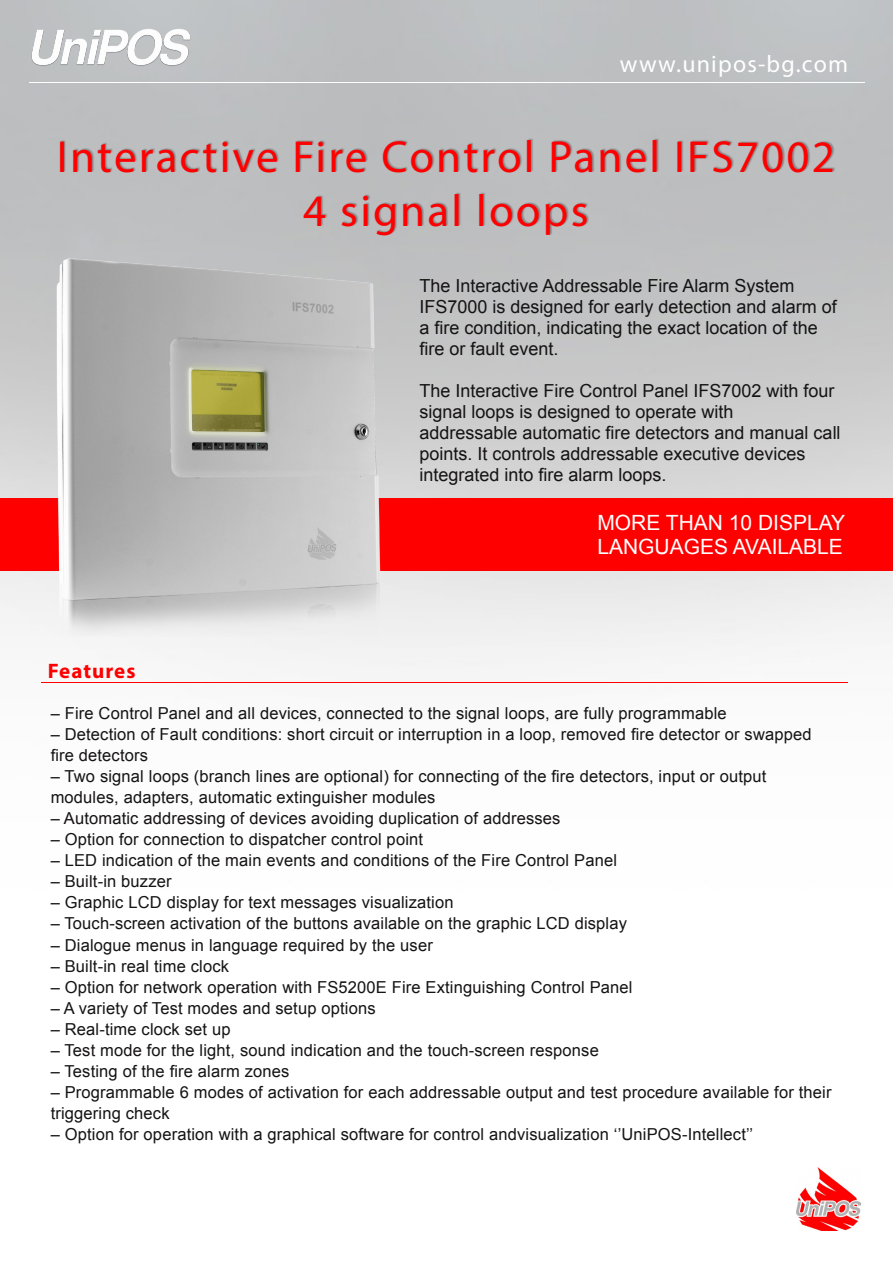
<style>
.page{position:relative;width:893px;height:1263px;background:#fff}
.page>*{position:absolute;margin:0;border:0;box-sizing:border-box;transform-origin:0 0}
.t1{font:45px/54px "Myriad Pro";letter-spacing:.05em;color:#f00;text-align:center}
.t2{font:24px "Myriad Pro";letter-spacing:.05em;color:#fff}
.t3{font:21px/24px "Arial";color:#fff}
.t4{font:700 21px "Myriad Pro";letter-spacing:.05em;color:#f00}
.t5{font:18px/21px "Arial";color:#151314}
.t6{font:16.5px/21px "Arial";letter-spacing:.01em;color:#151314}
</style>
<div class="page">
<img style="left:0;top:0;width:892px;height:1231px">
<img style="left:4px;top:0;width:229px;height:111px">
<hr style="left:30px;top:82px;width:835px;height:1px;background:#fff">
<hr style="left:41px;top:682px;width:807px;height:1px;background:#f00">
<div style="left:60px;top:138px;width:775px;height:98px;background:#231f20;opacity:.35"></div>
<div style="left:0;top:498px;width:893px;height:73px;background:#f00"></div>
<img style="left:0;top:236px;width:464px;height:400px">
<img style="left:796px;top:1167px;width:65px;height:63px">
<h2 class="t2" style="left:620px;top:49px;width:230px">www.unipos-bg.com</h2>
<h1 class="t1" style="left:57px;top:129px;width:780px">Interactive Fire Control Panel IFS7002<br>4 signal loops</h1>
<p class="t5" style="left:419px;top:275px;width:419px">The Interactive Addressable Fire Alarm System IFS7000 is designed for early detection and alarm of a fire condition, indicating the exact location of the fire or fault event.</p>
<p class="t5" style="left:419px;top:380px;width:423px">The Interactive Fire Control Panel IFS7002 with four signal loops is designed to operate with<br>addressable automatic fire detectors and manual call points. It controls addressable executive devices integrated into fire alarm loops.</p>
<p class="t3" style="left:597px;top:511px;width:249px">MORE THAN 10 DISPLAY<br>LANGUAGES AVAILABLE</p>
<p class="t4" style="left:48px;top:657px;width:89px">Features</p>
<p class="t6" style="left:51px;top:703px;width:678px">– Fire Control Panel and all devices, connected to the signal loops, are fully programmable</p>
<p class="t6" style="left:51px;top:724px;width:762px">– Detection of Fault conditions: short circuit or interruption in a loop, removed fire detector or swapped fire detectors</p>
<p class="t6" style="left:51px;top:766px;width:717px">– Two signal loops (branch lines are optional) for connecting of the fire detectors, input or output modules, adapters, automatic extinguisher modules</p>
<p class="t6" style="left:51px;top:808px;width:511px">– Automatic addressing of devices avoiding duplication of addresses</p>
<p class="t6" style="left:51px;top:829px;width:374px">– Option for connection to dispatcher control point</p>
<p class="t6" style="left:51px;top:850px;width:568px">– LED indication of the main events and conditions of the Fire Control Panel</p>
<p class="t6" style="left:51px;top:871px;width:122px">– Built-in buzzer</p>
<p class="t6" style="left:51px;top:892px;width:404px">– Graphic LCD display for text messages visualization</p>
<p class="t6" style="left:51px;top:913px;width:578px">– Touch-screen activation of the buttons available on the graphic LCD display</p>
<p class="t6" style="left:51px;top:934px;width:384px">– Dialogue menus in language required by the user</p>
<p class="t6" style="left:51px;top:955px;width:180px">– Built-in real time clock</p>
<p class="t6" style="left:51px;top:976px;width:583px">– Option for network operation with FS5200E Fire Extinguishing Control Panel</p>
<p class="t6" style="left:51px;top:997px;width:326px">– A variety of Test modes and setup options</p>
<p class="t6" style="left:51px;top:1018px;width:181px">– Real-time clock set up</p>
<p class="t6" style="left:51px;top:1039px;width:550px">– Test mode for the light, sound indication and the touch-screen response</p>
<p class="t6" style="left:51px;top:1060px;width:240px">– Testing of the fire alarm zones</p>
<p class="t6" style="left:51px;top:1081px;width:782px">– Programmable 6 modes of activation for each addressable output and test procedure available for their triggering check</p>
<p class="t6" style="left:51px;top:1123px;width:704px">– Option for operation with a graphical software for control andvisualization ‘’UniPOS-Intellect’’</p>
</div>
